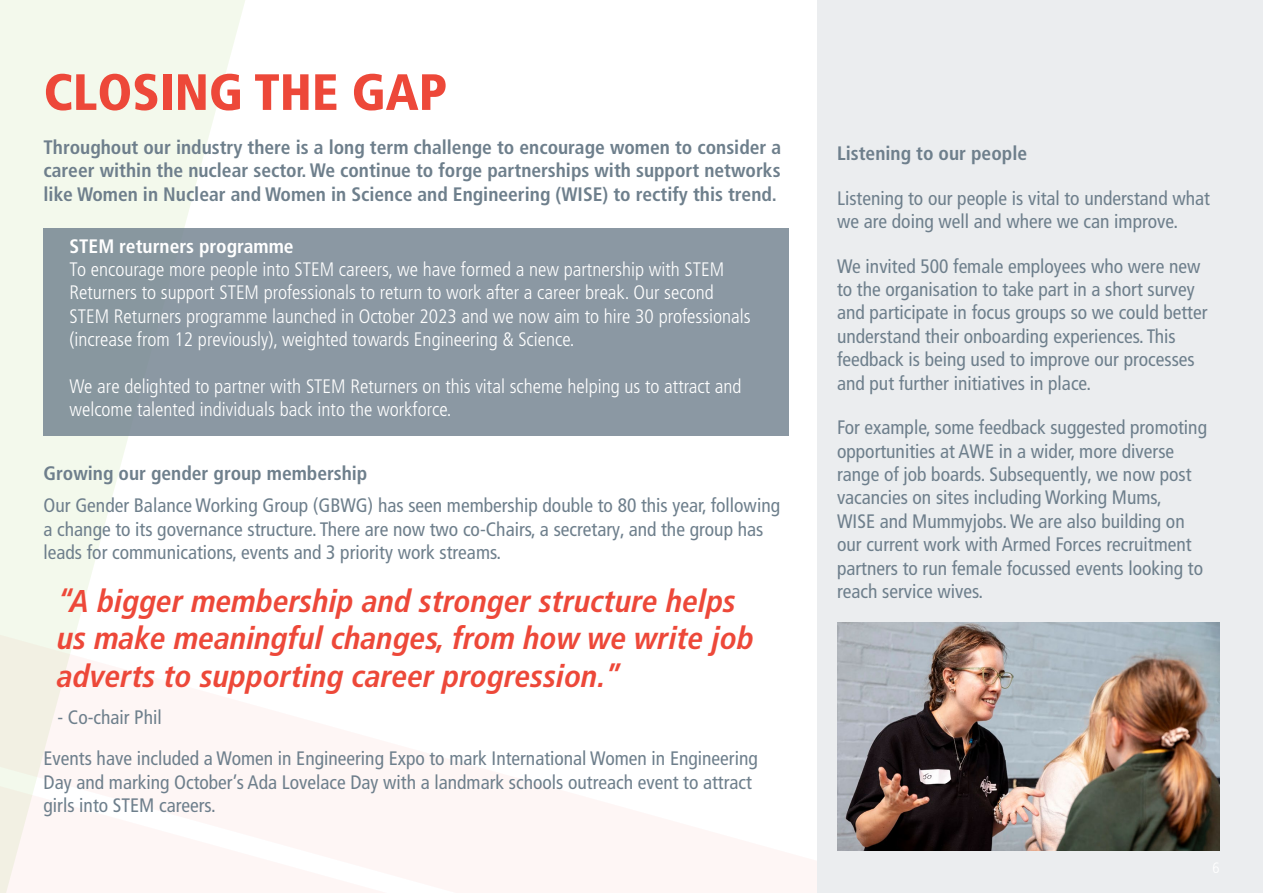
<style>
.page{position:relative;width:1263px;height:893px;background:#fff}
.page>*{position:absolute;margin:0;border:0;box-sizing:border-box;transform-origin:0 0}
.t1{font:900 condensed 51px "Frutiger LT Pro";color:#ed4839}
.t2{font:italic 700 condensed 31.5px/37.8px "Frutiger LT Pro";color:#ed4839}
.t3{font:condensed 19.5px/23.4px "Frutiger LT Pro";color:#6e7f8c}
.t4{font:300 condensed 19.5px/23.4px "Frutiger LT Pro";color:#fff}
.t5{font:700 condensed 19.5px/23.4px "Frutiger LT Pro";color:#6e7f8c;text-align:justify}
.t6{font:700 condensed 19.5px "Frutiger LT Pro";color:#fff}
</style>
<div class="page">
<svg style="left:0;top:0;width:247px;height:601px;fill:#f3f9ec"></svg>
<svg style="left:0;top:601px;width:84px;height:292px"></svg>
<div style="left:44px;top:228px;width:745px;height:207px;background:#8b98a3"></div>
<div style="left:817px;top:0;width:446px;height:893px;background:#ebedef"></div>
<img style="left:837px;top:622px;width:382px;height:229px">
<p class="t1" style="left:44px;top:62px;width:405px">CLOSING THE GAP</p>
<p class="t5" style="left:44px;top:135px;width:739px">Throughout our industry there is a long term challenge to encourage women to consider a career within the nuclear sector. We continue to forge partnerships with support networks like Women in Nuclear and Women in Science and Engineering (WISE) to rectify this trend.</p>
<p class="t6" style="left:69px;top:234px;width:226px">STEM returners programme</p>
<p class="t4" style="left:69px;top:258px;width:683px">To encourage more people into STEM careers, we have formed a new partnership with STEM Returners to support STEM professionals to return to work after a career break. Our second STEM Returners programme launched in October 2023 and we now aim to hire 30 professionals (increase from 12 previously), weighted towards Engineering &amp; Science.</p>
<p class="t4" style="left:69px;top:375px;width:673px">We are delighted to partner with STEM Returners on this vital scheme helping us to attract and welcome talented individuals back into the workforce.</p>
<p class="t5" style="left:44px;top:462px;width:325px">Growing our gender group membership</p>
<p class="t3" style="left:44px;top:494px;width:738px">Our Gender Balance Working Group (GBWG) has seen membership double to 80 this year, following a change to its governance structure. There are now two co-Chairs, a secretary, and the group has leads for communications, events and 3 priority work streams.</p>
<p class="t2" style="left:57px;top:582px;width:698px">“A bigger membership and stronger structure helps us make meaningful changes, from how we write job adverts to supporting career progression.”</p>
<p class="t3" style="left:57px;top:706px;width:106px">- Co-chair Phil</p>
<p class="t3" style="left:44px;top:747px;width:716px">Events have included a Women in Engineering Expo to mark International Women in Engineering<br>Day and marking October’s Ada Lovelace Day with a landmark schools outreach event to attract girls into STEM careers.</p>
<p class="t5" style="left:837px;top:141px;width:192px">Listening to our people</p>
<p class="t3" style="left:837px;top:186px;width:374px">Listening to our people is vital to understand what we are doing well and where we can improve.</p>
<p class="t3" style="left:837px;top:254px;width:372px">We invited 500 female employees who were new to the organisation to take part in a short survey and participate in focus groups so we could better understand their onboarding experiences. This feedback is being used to improve our processes and put further initiatives in place.</p>
<p class="t3" style="left:837px;top:416px;width:371px">For example, some feedback suggested promoting opportunities at AWE in a wider, more diverse range of job boards. Subsequently, we now post vacancies on sites including Working Mums,<br>WISE and Mummyjobs. We are also building on our current work with Armed Forces recruitment partners to run female focussed events looking to reach service wives.</p>
</div>
